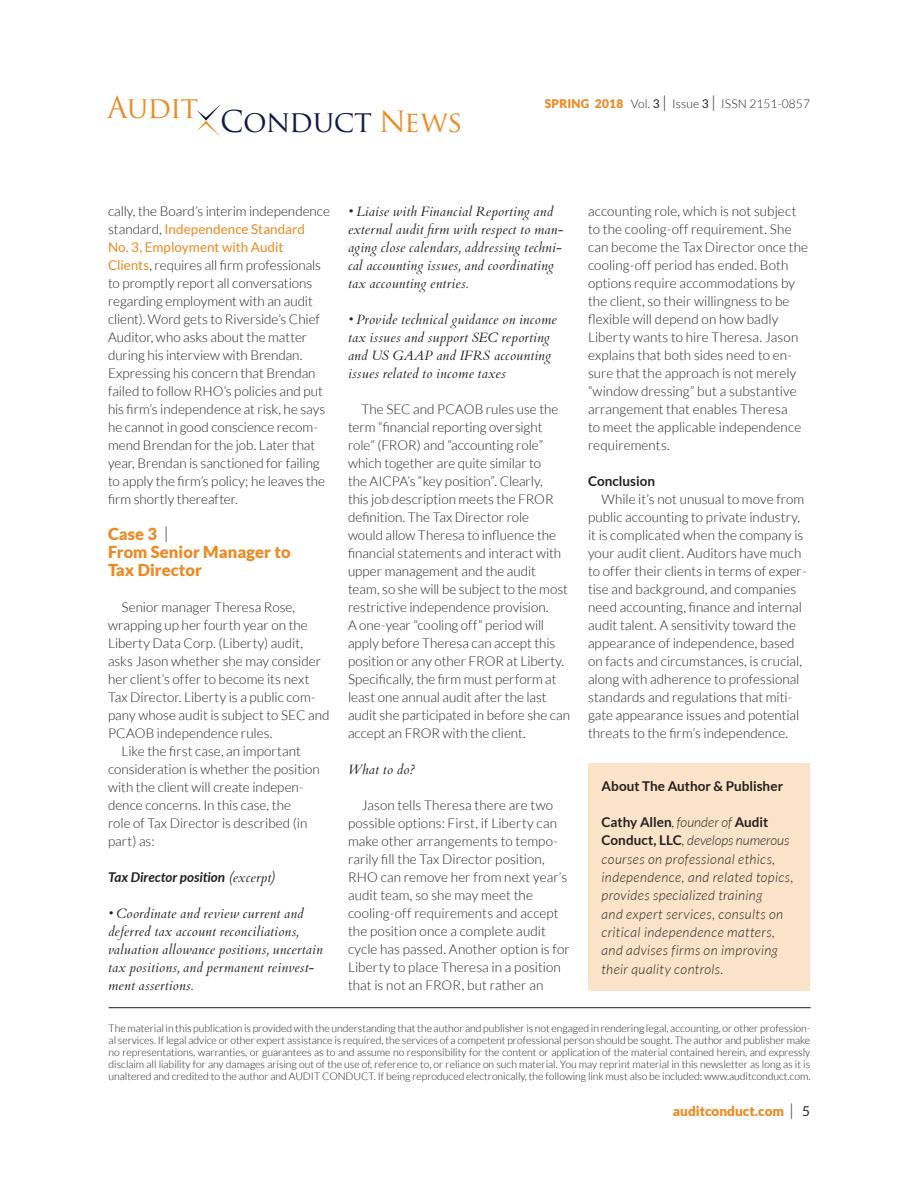
<style>
.page{position:relative;width:918px;height:1188px;background:#fff}
.page>*{position:absolute;margin:0;border:0;box-sizing:border-box;transform-origin:0 0}
.t1{font:29.25px "Trajan Pro";letter-spacing:-.02em;color:#131847}
.t2{font:29.25px "Trajan Pro";letter-spacing:-.03em;color:#ec8922}
.t3{font:900 16.5px/18px "Lato";letter-spacing:.005em;color:#ec8922}
.t4{font:300 13.5px/18px "Lato";color:#231f20}
.t5{font:italic 13.5px/18px "Cardo";letter-spacing:.02em;color:#231f20}
.t6{font:italic 300 13.5px/18.3px "Lato";letter-spacing:.03em;color:#231f20}
.t7{font:700 13.5px "Lato";color:#231f20}
.t8{font:italic 700 13.5px "Lato";color:#231f20}
.t9{font:900 13.5px "Lato";color:#ec8922}
.t10{font:300 12px "Lato";letter-spacing:.01em;color:#231f20}
.t11{font:300 10.5px/12px "Lato";letter-spacing:-.005em;color:#231f20;text-align:justify}
.s1{font-size:28.5px;color:#ec8922}
.s2{font-weight:900;color:#ec8922}
.s3{font-weight:400}
.s4{font-size:16.5px}
.s5{font-weight:400;color:#ec8922}
.s6{font-weight:300;color:#231f20}
.s7{font-family:"Cardo";font-weight:400}
.s8{font-weight:700;font-style:normal}
.s9{font-style:normal}
.s10{font-weight:300;font-size:16.5px;color:#231f20}
.s11{font-weight:400;color:#231f20}
</style>
<div class="page">
<hr style="left:109px;top:1007px;width:702px;height:1px;background:#131847">
<svg style="left:197px;top:104px;width:24px;height:33px"></svg>
<div style="left:588px;top:764px;width:222px;height:227px;background:#fbe3c9"></div>
<h1 class="t2" style="left:107px;top:88px;width:93px">Audit</h1>
<h1 class="t1" style="left:220px;top:103px;width:244px">Conduct <span class="s1">News</span></h1>
<p class="t10" style="left:545px;top:96px;width:267px"><span class="s2">SPRING 2018</span> Vol. <span class="s3">3</span> <span class="s4">|</span> Issue <span class="s3">3</span> <span class="s4">|</span> ISSN 2151-0857</p>
<p class="t4" style="left:108px;top:202px;width:223px">cally, the Board’s interim independence standard, <span class="s5">Independence Standard<br>No. 3, Employment with Audit Clients</span>, requires all firm professionals to promptly report all conversations regarding employment with an audit client). Word gets to Riverside’s Chief Auditor, who asks about the matter during his interview with Brendan.<br>Expressing his concern that Brendan failed to follow RHO’s policies and put his firm’s independence at risk, he says he cannot in good conscience recom&shy;mend Brendan for the job. Later that year, Brendan is sanctioned for failing to apply the firm’s policy; he leaves the firm shortly thereafter.</p>
<p class="t3" style="left:108px;top:525px;width:184px">Case 3 <span class="s6">|<br></span>From Senior Manager to<br>Tax Director</p>
<p class="t4" style="left:122px;top:598px;width:175px">Senior manager Theresa Rose,</p>
<p class="t4" style="left:108px;top:616px;width:201px">wrapping up her fourth year on the</p>
<p class="t4" style="left:108px;top:634px;width:197px">Liberty Data Corp. (Liberty) audit,</p>
<p class="t4" style="left:108px;top:652px;width:215px">asks Jason whether she may consider</p>
<p class="t4" style="left:108px;top:670px;width:203px">her client’s offer to become its next</p>
<p class="t4" style="left:108px;top:688px;width:209px">Tax Director. Liberty is a public com-</p>
<p class="t4" style="left:108px;top:706px;width:223px">pany whose audit is subject to SEC and</p>
<p class="t4" style="left:108px;top:724px;width:166px">PCAOB independence rules.</p>
<p class="t4" style="left:122px;top:742px;width:181px">Like the first case, an important</p>
<p class="t4" style="left:108px;top:760px;width:213px">consideration is whether the position</p>
<p class="t4" style="left:108px;top:778px;width:197px">with the client will create indepen-</p>
<p class="t4" style="left:108px;top:796px;width:185px">dence concerns. In this case, the</p>
<p class="t4" style="left:108px;top:814px;width:201px">role of Tax Director is described (in</p>
<p class="t4" style="left:108px;top:832px;width:48px">part) as:</p>
<p class="t8" style="left:108px;top:868px;width:169px">Tax Director position <span class="s7">(excerpt)</span></p>
<p class="t5" style="left:108px;top:905px;width:216px">• Coordinate and review current and deferred tax account reconciliations, valuation allowance positions, uncertain tax positions, and permanent reinvest&shy;ment assertions.</p>
<p class="t5" style="left:348px;top:203px;width:217px">• Liaise with Financial Reporting and external audit firm with respect to man&shy;aging close calendars, addressing techni&shy;cal accounting issues, and coordinating tax accounting entries.</p>
<p class="t5" style="left:348px;top:311px;width:210px">• Provide technical guidance on income tax issues and support SEC reporting and US GAAP and IFRS accounting issues related to income taxes</p>
<p class="t4" style="left:348px;top:400px;width:223px;text-indent:14px">The SEC and PCAOB rules use the term “financial reporting oversight role” (FROR) and “accounting role” which together are quite similar to<br>the AICPA’s “key position”. Clearly,<br>this job description meets the FROR definition. The Tax Director role<br>would allow Theresa to influence the financial statements and interact with upper management and the audit team, so she will be subject to the most restrictive independence provision.<br>A one-year “cooling off” period will apply before Theresa can accept this position or any other FROR at Liberty.<br>Specifically, the firm must perform at least one annual audit after the last audit she participated in before she can accept an FROR with the client.</p>
<p class="t5" style="left:348px;top:761px;width:68px">What to do?</p>
<p class="t4" style="left:348px;top:796px;width:223px;text-indent:14px">Jason tells Theresa there are two possible options: First, if Liberty can make other arrangements to tempo&shy;rarily fill the Tax Director position, RHO can remove her from next year’s audit team, so she may meet the cooling-off requirements and accept the position once a complete audit cycle has passed. Another option is for Liberty to place Theresa in a position that is not an FROR, but rather an</p>
<p class="t4" style="left:588px;top:202px;width:222px">accounting role, which is not subject to the cooling-off requirement. She can become the Tax Director once the cooling-off period has ended. Both options require accommodations by the client, so their willingness to be flexible will depend on how badly Liberty wants to hire Theresa. Jason explains that both sides need to en&shy;sure that the approach is not merely “window dressing” but a substantive arrangement that enables Theresa<br>to meet the applicable independence requirements.</p>
<p class="t7" style="left:588px;top:473px;width:69px">Conclusion</p>
<p class="t4" style="left:588px;top:490px;width:220px;text-indent:14px">While it’s not unusual to move from public accounting to private industry, it is complicated when the company is your audit client. Auditors have much to offer their clients in terms of exper&shy;tise and background, and companies need accounting, finance and internal audit talent. A sensitivity toward the appearance of independence, based on facts and circumstances, is crucial, along with adherence to professional standards and regulations that miti&shy;gate appearance issues and potential threats to the firm’s independence.</p>
<p class="t7" style="left:602px;top:778px;width:183px">About The Author &amp; Publisher</p>
<p class="t6" style="left:602px;top:813px;width:194px"><span class="s8">Cathy Allen</span><span class="s9">,</span> founder of <span class="s8">Audit<br>Conduct, LLC</span>, develops numerous courses on professional ethics, independence, and related topics, provides specialized training<br>and expert services, consults on critical independence matters, and advises firms on improving their quality controls.</p>
<p class="t11" style="left:109px;top:1022px;width:704px">The material in this publication is provided with the understanding that the author and publisher is not engaged in rendering legal, accounting, or other profession&shy;al services. If legal advice or other expert assistance is required, the services of a competent professional person should be sought. The author and publisher make no representations, warranties, or guarantees as to and assume no responsibility for the content or application of the material contained herein, and expressly disclaim all liability for any damages arising out of the use of, reference to, or reliance on such material. You may reprint material in this newsletter as long as it is unaltered and credited to the author and AUDIT CONDUCT. If being reproduced electronically, the following link must also be included: www.auditconduct.com.</p>
<p class="t9" style="left:673px;top:1103px;width:139px">auditconduct.com <span class="s10">|</span> <span class="s11">5</span></p>
</div>
